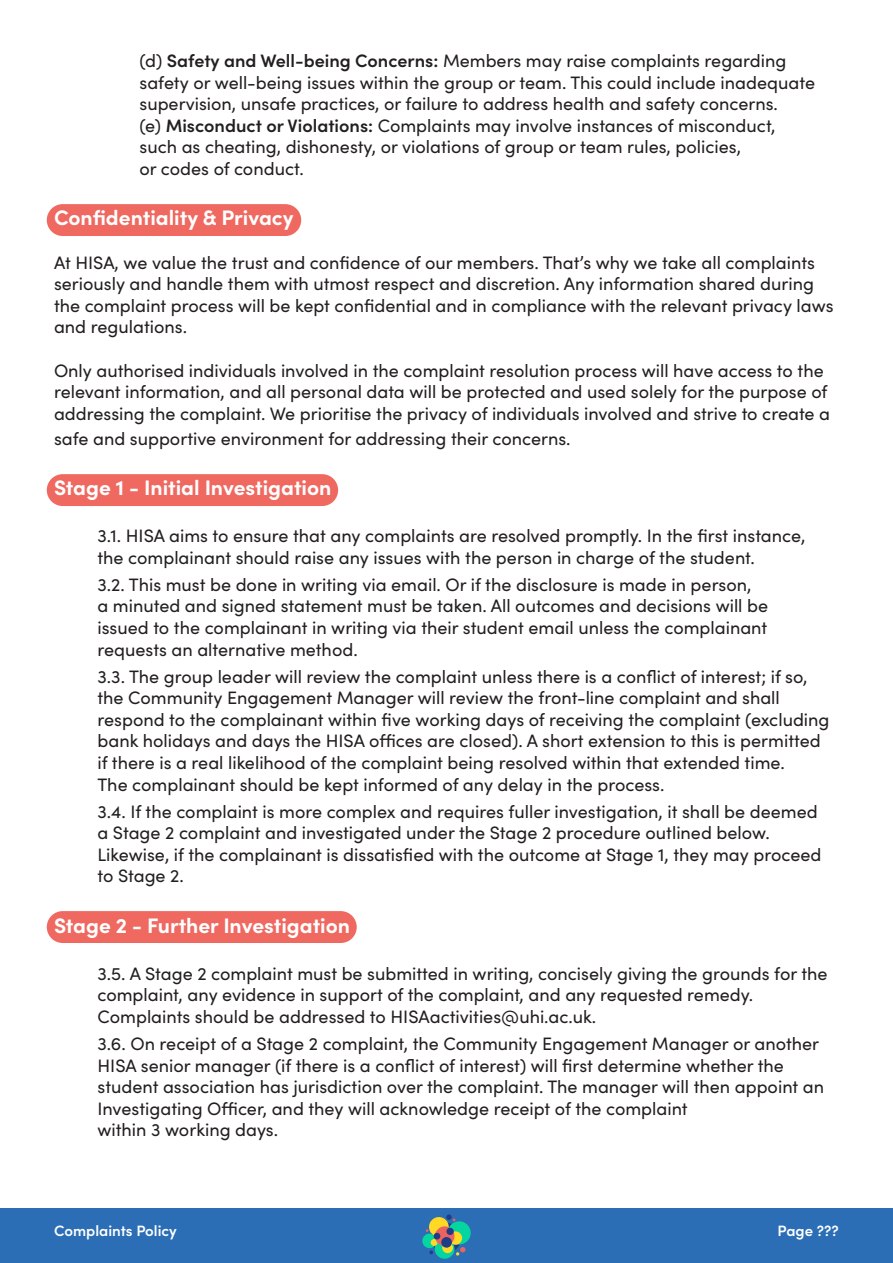
<style>
.page{position:relative;width:893px;height:1263px;background:#fff}
.page>*{position:absolute;margin:0;border:0;box-sizing:border-box;transform-origin:0 0}
.t1{font:700 21px "Sofia Pro";color:#fff}
.t2{font:18px/21.6px "Sofia Pro";color:#231f20}
.t3{font:600 15px "Sofia Pro";color:#fff}
.s1{font-weight:600}
</style>
<div class="page">
<div style="left:0;top:1209px;width:893px;height:54px;background:#2b6eb6"></div>
<svg style="left:431px;top:1223px;width:30px;height:30px"></svg>
<div style="left:422px;top:1233px;width:15px;height:15px;background:#05d6a1;border-radius:50%"></div>
<div style="left:435px;top:1239px;width:19px;height:20px;background:#05d6a1;border-radius:50%"></div>
<div style="left:448px;top:1221px;width:23px;height:23px;background:#05d6a1;border-radius:50%"></div>
<div style="left:429px;top:1217px;width:20px;height:20px;background:#ffd924;border-radius:50%"></div>
<div style="left:442px;top:1242px;width:11px;height:11px;background:#ffd924;border-radius:50%"></div>
<svg style="left:449px;top:1231px;width:13px;height:14px"></svg>
<div style="left:431px;top:1239px;width:7px;height:7px;background:#ffd924;border-radius:50%"></div>
<svg style="left:435px;top:1226px;width:19px;height:20px"></svg>
<div style="left:441px;top:1237px;width:11px;height:11px;background:#1f3d87;border-radius:50%"></div>
<svg style="left:434px;top:1233px;width:6px;height:6px"></svg>
<div style="left:446px;top:1228px;width:8px;height:7px;background:#1f3d87;border-radius:50%"></div>
<svg style="left:446px;top:1214px;width:9px;height:7px"></svg>
<svg style="left:429px;top:1250px;width:4px;height:4px"></svg>
<svg style="left:456px;top:1247px;width:9px;height:8px"></svg>
<div style="left:47px;top:204px;width:254px;height:32px;background:#ef6961;border-radius:16px"></div>
<div style="left:47px;top:474px;width:291px;height:32px;background:#ef6961;border-radius:16px"></div>
<div style="left:47px;top:911px;width:310px;height:32px;background:#ef6961;border-radius:16px"></div>
<p class="t2" style="left:140px;top:49px;width:648px">(d) <span class="s1">Safety and Well-being Concerns:</span> Members may raise complaints regarding</p>
<p class="t2" style="left:140px;top:70px;width:677px">safety or well-being issues within the group or team. This could include inadequate</p>
<p class="t2" style="left:140px;top:92px;width:640px">supervision, unsafe practices, or failure to address health and safety concerns.</p>
<p class="t2" style="left:140px;top:114px;width:638px">(e) <span class="s1">Misconduct or Violations:</span> Complaints may involve instances of misconduct,</p>
<p class="t2" style="left:140px;top:135px;width:603px">such as cheating, dishonesty, or violations of group or team rules, policies,</p>
<p class="t2" style="left:140px;top:157px;width:166px">or codes of conduct.</p>
<p class="t1" style="left:54px;top:202px;width:241px">Confidentiality &amp; Privacy</p>
<p class="t2" style="left:54px;top:250px;width:781px">At HISA, we value the trust and confidence of our members. That’s why we take all complaints seriously and handle them with utmost respect and discretion. Any information shared during the complaint process will be kept confidential and in compliance with the relevant privacy laws and regulations.</p>
<p class="t2" style="left:54px;top:358px;width:778px">Only authorised individuals involved in the complaint resolution process will have access to the relevant information, and all personal data will be protected and used solely for the purpose of addressing the complaint. We prioritise the privacy of individuals involved and strive to create a</p>
<p class="t2" style="left:54px;top:427px;width:518px">safe and supportive environment for addressing their concerns.</p>
<p class="t1" style="left:54px;top:472px;width:279px">Stage 1 - Initial Investigation</p>
<p class="t2" style="left:98px;top:524px;width:709px">3.1. HISA aims to ensure that any complaints are resolved promptly. In the first instance,</p>
<p class="t2" style="left:98px;top:546px;width:659px">the complainant should raise any issues with the person in charge of the student.</p>
<p class="t2" style="left:98px;top:573px;width:655px">3.2. This must be done in writing via email. Or if the disclosure is made in person,</p>
<p class="t2" style="left:98px;top:594px;width:672px">a minuted and signed statement must be taken. All outcomes and decisions will be</p>
<p class="t2" style="left:98px;top:616px;width:671px">issued to the complainant in writing via their student email unless the complainant</p>
<p class="t2" style="left:98px;top:637px;width:262px">requests an alternative method.</p>
<p class="t2" style="left:98px;top:664px;width:712px">3.3. The group leader will review the complaint unless there is a conflict of interest; if so,</p>
<p class="t2" style="left:98px;top:686px;width:684px">the Community Engagement Manager will review the front-line complaint and shall</p>
<p class="t2" style="left:98px;top:708px;width:733px">respond to the complainant within five working days of receiving the complaint (excluding</p>
<p class="t2" style="left:98px;top:729px;width:725px">bank holidays and days the HISA offices are closed). A short extension to this is permitted</p>
<p class="t2" style="left:98px;top:751px;width:689px">if there is a real likelihood of the complaint being resolved within that extended time.</p>
<p class="t2" style="left:98px;top:772px;width:568px">The complainant should be kept informed of any delay in the process.</p>
<p class="t2" style="left:98px;top:799px;width:722px">3.4. If the complaint is more complex and requires fuller investigation, it shall be deemed</p>
<p class="t2" style="left:98px;top:821px;width:674px">a Stage 2 complaint and investigated under the Stage 2 procedure outlined below.</p>
<p class="t2" style="left:98px;top:843px;width:725px">Likewise, if the complainant is dissatisfied with the outcome at Stage 1, they may proceed</p>
<p class="t2" style="left:98px;top:864px;width:88px">to Stage 2.</p>
<p class="t1" style="left:54px;top:909px;width:298px">Stage 2 - Further Investigation</p>
<p class="t2" style="left:98px;top:961px;width:732px">3.5. A Stage 2 complaint must be submitted in writing, concisely giving the grounds for the</p>
<p class="t2" style="left:98px;top:983px;width:657px">complaint, any evidence in support of the complaint, and any requested remedy.</p>
<p class="t2" style="left:98px;top:1005px;width:500px">Complaints should be addressed to HISAactivities@uhi.ac.uk.</p>
<p class="t2" style="left:98px;top:1032px;width:723px">3.6. On receipt of a Stage 2 complaint, the Community Engagement Manager or another</p>
<p class="t2" style="left:98px;top:1053px;width:688px">HISA senior manager (if there is a conflict of interest) will first determine whether the</p>
<p class="t2" style="left:98px;top:1075px;width:728px">student association has jurisdiction over the complaint. The manager will then appoint an</p>
<p class="t2" style="left:98px;top:1096px;width:592px">Investigating Officer, and they will acknowledge receipt of the complaint</p>
<p class="t2" style="left:98px;top:1118px;width:182px">within 3 working days.</p>
<p class="t3" style="left:54px;top:1219px;width:124px">Complaints Policy</p>
<p class="t3" style="left:777px;top:1219px;width:63px">Page ???</p>
</div>
